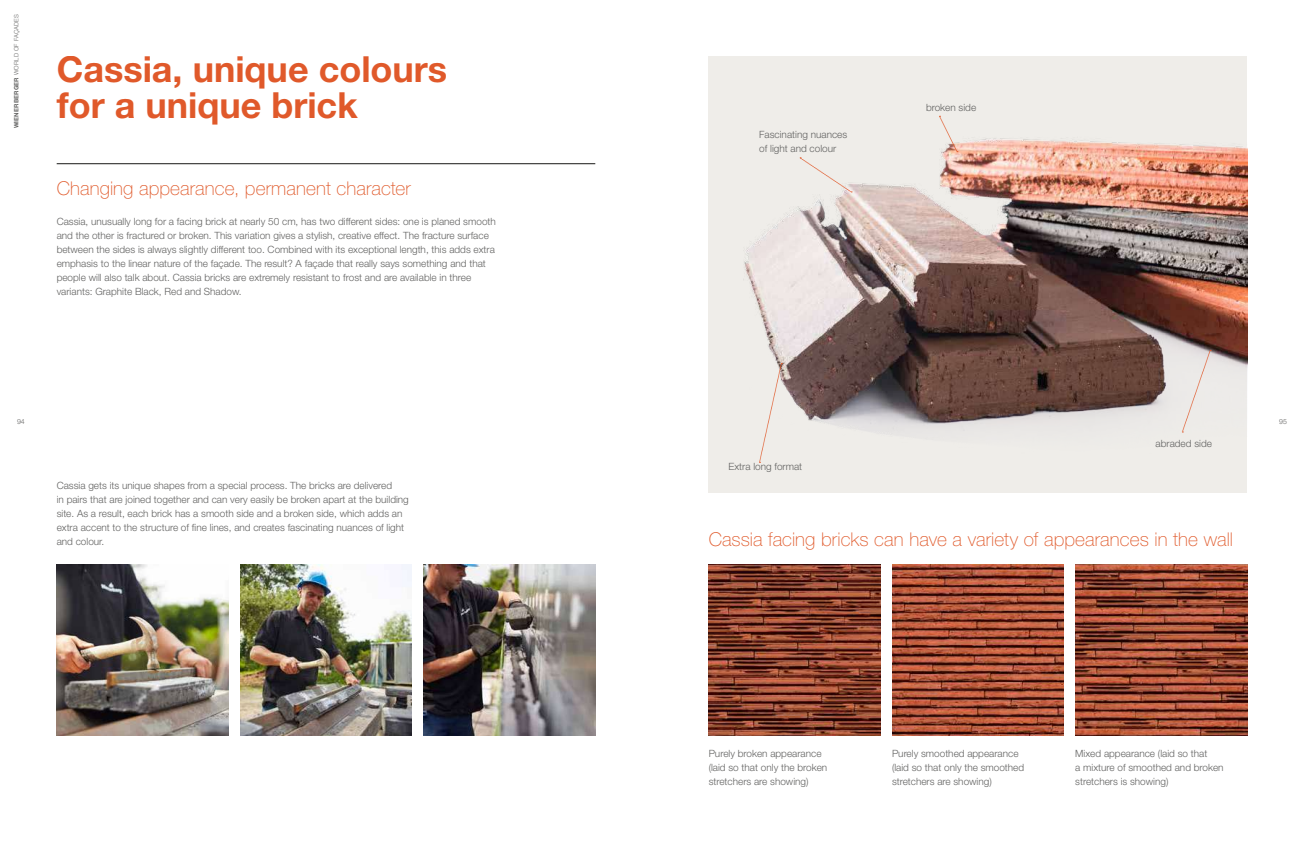
<style>
.page{position:relative;width:1304px;height:842px;background:#fff}
.page>*{position:absolute;margin:0;border:0;box-sizing:border-box;transform-origin:0 0}
.t1{font:700 36px/36px "Helvetica Neue LT Std";color:#e0592a}
.t2{font:100 19px "Helvetica Neue LT Std";letter-spacing:.005em;color:#e0592a}
.t3{font:300 10px/14px "Helvetica Neue LT Std";color:#626261}
.t4{font:300 7px "Helvetica Neue LT Std";color:#626261}
.t5{font:300 6px "Helvetica Neue LT Std";letter-spacing:.03em;color:#626261}
.s1{font-weight:700}
</style>
<div class="page">
<hr style="left:57px;top:164px;width:538px;height:1px;background:#181716">
<img style="left:57px;top:565px;width:172px;height:171px">
<img style="left:709px;top:565px;width:172px;height:171px">
<img style="left:240px;top:565px;width:172px;height:171px">
<img style="left:892px;top:565px;width:172px;height:171px">
<img style="left:423px;top:565px;width:172px;height:171px">
<img style="left:1075px;top:565px;width:172px;height:171px">
<img style="left:708px;top:56px;width:539px;height:437px">
<svg style="left:759px;top:363px;width:23px;height:100px;background:#ede7e1"></svg>
<svg style="left:800px;top:157px;width:52px;height:36px;background:#eee9e4"></svg>
<svg style="left:939px;top:116px;width:19px;height:36px"></svg>
<svg style="left:1182px;top:350px;width:29px;height:83px;background:#eae5e2"></svg>
<p class="t5" style="left:13px;top:128px;width:116px;rotate:-90deg"><span class="s1">WIENERBERGER</span> WORLD OF FAÇADES</p>
<h1 class="t1" style="left:57px;top:51px;width:392px">Cassia, unique colours for a unique brick</h1>
<h2 class="t2" style="left:57px;top:177px;width:355px">Changing appearance, permanent character</h2>
<p class="t3" style="left:57px;top:214px;width:441px">Cassia, unusually long for a facing brick at nearly 50 cm, has two different sides: one is planed smooth and the other is fractured or broken. This variation gives a stylish, creative effect. The fracture surface between the sides is always slightly different too. Combined with its exceptional length, this adds extra emphasis to the linear nature of the façade. The result? A façade that really says something and that people will also talk about. Cassia bricks are extremely resistant to frost and are available in three variants: Graphite Black, Red and Shadow.</p>
<p class="t4" style="left:17px;top:417px;width:9px">94</p>
<p class="t3" style="left:57px;top:478px;width:354px">Cassia gets its unique shapes from a special process. The bricks are delivered<br>in pairs that are joined together and can very easily be broken apart at the building site. As a result, each brick has a smooth side and a broken side, which adds an extra accent to the structure of fine lines, and creates fascinating nuances of light and colour.</p>
<p class="t3" style="left:759px;top:127px;width:89px">Fascinating nuances of light and colour</p>
<p class="t3" style="left:926px;top:100px;width:52px">broken side</p>
<p class="t3" style="left:729px;top:459px;width:75px">Extra long format</p>
<p class="t3" style="left:1156px;top:436px;width:58px">abraded side</p>
<h2 class="t2" style="left:709px;top:528px;width:526px">Cassia facing bricks can have a variety of appearances in the wall</h2>
<p class="t4" style="left:1279px;top:417px;width:9px">95</p>
<p class="t3" style="left:709px;top:746px;width:120px">Purely broken appearance (laid so that only the broken stretchers are showing)</p>
<p class="t3" style="left:892px;top:746px;width:134px">Purely smoothed appearance (laid so that only the smoothed stretchers are showing)</p>
<p class="t3" style="left:1075px;top:746px;width:150px">Mixed appearance (laid so that<br>a mixture of smoothed and broken stretchers is showing)</p>
</div>
